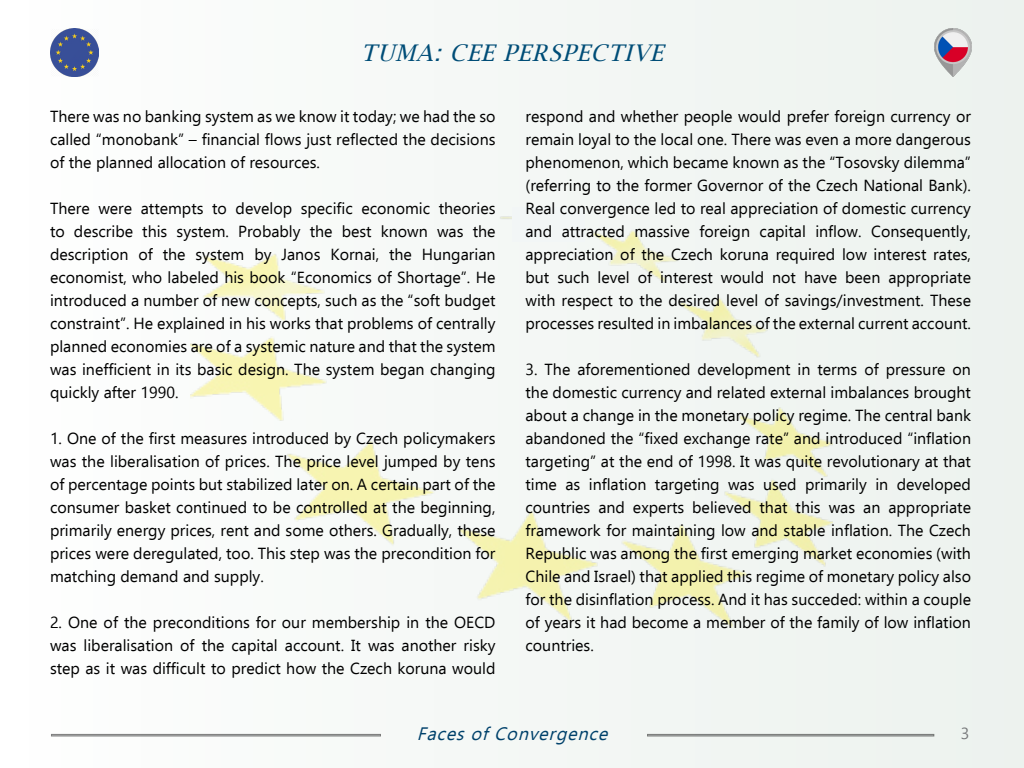
<style>
.page{position:relative;width:1024px;height:768px;background:#f4f8f5}
.page>*{position:absolute;margin:0;border:0;box-sizing:border-box;transform-origin:0 0}
.t1{font:italic 23px "Lucida Bright";color:#004d77}
.t2{font:italic 18px "Ebrima";color:#00416b}
.t3{font:16px/23px "Ebrima";color:#000;text-align:justify}
.t4{font:16px "Ebrima";color:#757779}
</style>
<div class="page">
<img style="left:191px;top:216px;width:642px;height:411px">
<img style="left:50px;top:28px;width:49px;height:48px">
<img style="left:934px;top:28px;width:38px;height:48px">
<div style="left:318px;top:206px;width:26px;height:23px;background:#f8fbf8"></div>
<div style="left:512px;top:207px;width:74px;height:35px;background:#f2f6f6"></div>
<h1 class="t1" style="left:361px;top:40px;width:311px">TUMA: CEE PERSPECTIVE</h1>
<p class="t3" style="left:50px;top:105px;width:447px">There was no banking system as we know it today; we had the so called “monobank” – financial flows just reflected the decisions of the planned allocation of resources.</p>
<p class="t3" style="left:50px;top:197px;width:447px">There were attempts to develop specific economic theories to describe this system. Probably the best known was the description of the system by Janos Kornai, the Hungarian economist, who labeled his book “Economics of Shortage”. He introduced a number of new concepts, such as the “soft budget constraint”. He explained in his works that problems of centrally planned economies are of a systemic nature and that the system was inefficient in its basic design. The system began changing quickly after 1990.</p>
<p class="t3" style="left:50px;top:427px;width:447px">1. One of the first measures introduced by Czech policymakers was the liberalisation of prices. The price level jumped by tens of percentage points but stabilized later on. A certain part of the consumer basket continued to be controlled at the beginning, primarily energy prices, rent and some others. Gradually, these prices were deregulated, too. This step was the precondition for matching demand and supply.</p>
<p class="t3" style="left:50px;top:611px;width:447px">2. One of the preconditions for our membership in the OECD was liberalisation of the capital account. It was another risky step as it was difficult to predict how the Czech koruna would</p>
<p class="t3" style="left:526px;top:105px;width:447px">respond and whether people would prefer foreign currency or remain loyal to the local one. There was even a more dangerous phenomenon, which became known as the “Tosovsky dilemma” (referring to the former Governor of the Czech National Bank).<br>Real convergence led to real appreciation of domestic currency and attracted massive foreign capital inflow. Consequently, appreciation of the Czech koruna required low interest rates, but such level of interest would not have been appropriate with respect to the desired level of savings/investment. These processes resulted in imbalances of the external current account.</p>
<p class="t3" style="left:526px;top:358px;width:447px">3. The aforementioned development in terms of pressure on the domestic currency and related external imbalances brought about a change in the monetary policy regime. The central bank abandoned the “fixed exchange rate” and introduced “inflation targeting” at the end of 1998. It was quite revolutionary at that time as inflation targeting was used primarily in developed countries and experts believed that this was an appropriate framework for maintaining low and stable inflation. The Czech Republic was among the first emerging market economies (with Chile and Israel) that applied this regime of monetary policy also for the disinflation process. And it has succeded: within a couple of years it had become a member of the family of low inflation countries.</p>
<p class="t2" style="left:417px;top:721px;width:199px">FacesofConvergence</p>
<p class="t4" style="left:961px;top:722px;width:10px">3</p>
</div>
